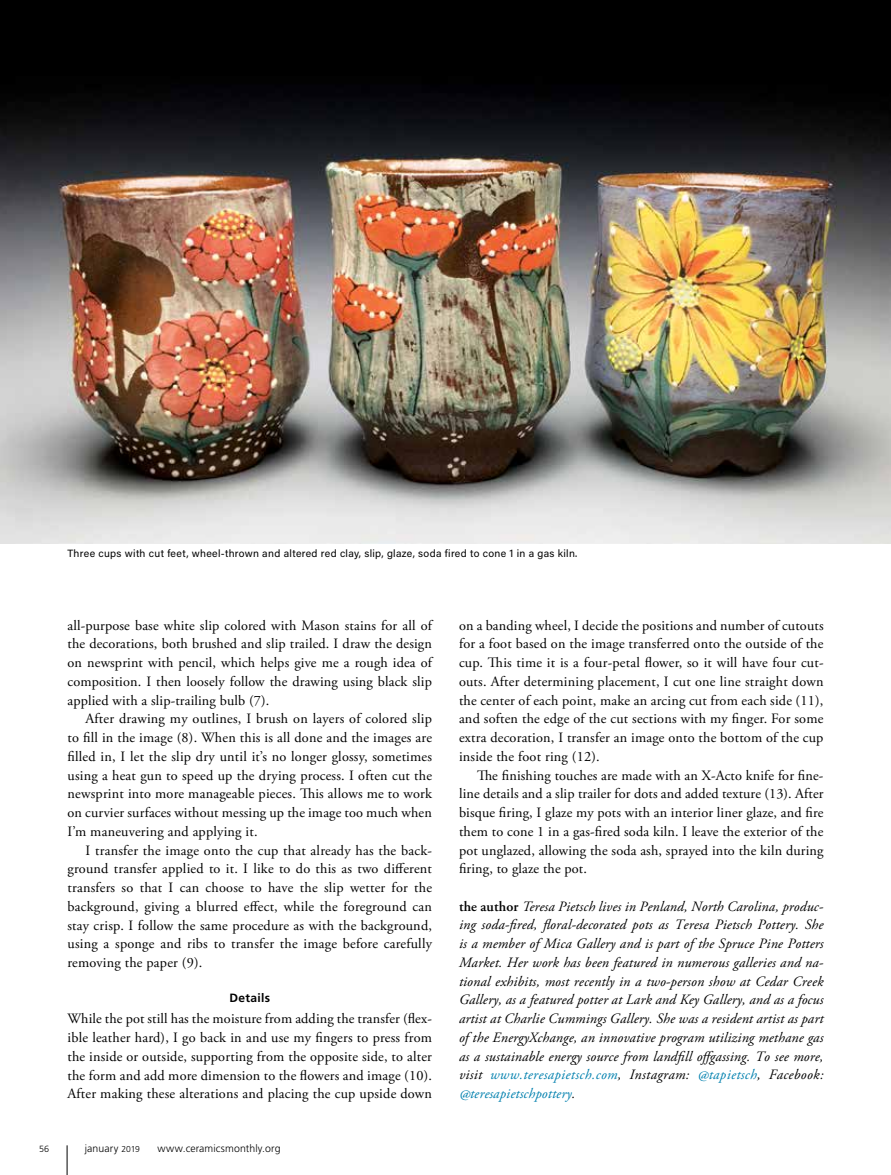
<style>
.page{position:relative;width:891px;height:1175px;background:#fff}
.page>*{position:absolute;margin:0;border:0;box-sizing:border-box;transform-origin:0 0}
.t1{font:14.25px/18.8px "Adobe Garamond Pro";letter-spacing:.015em;color:#000;text-align:justify}
.t2{font:italic 14.25px/18.8px "Adobe Garamond Pro";letter-spacing:.025em;color:#000;text-align:justify}
.t3{font:700 12px "Frutiger";letter-spacing:.025em;color:#000}
.t4{font:10.5px "Acumin Pro";letter-spacing:.03em;color:#000}
.t5{font:300 10.5px "Frutiger";letter-spacing:.01em;color:#000}
.t6{font:300 9px "Frutiger";color:#000}
.s1{font-size:8.55px}
.s2{font-weight:600;font-style:normal}
.s3{color:#0080ae}
</style>
<div class="page">
<svg style="left:67px;top:1145px;width:1px;height:29px"></svg>
<img style="left:0;top:0;width:891px;height:543px">
<p class="t4" style="left:68px;top:546px;width:511px">Three cups with cut feet, wheel-thrown and altered red clay, slip, glaze, soda fired to cone 1 in a gas kiln.</p>
<p class="t1" style="left:68px;top:616px;width:366px">all-purpose base white slip colored with Mason stains for all of the decorations, both brushed and slip trailed. I draw the design on newsprint with pencil, which helps give me a rough idea of composition. I then loosely follow the drawing using black slip applied with a slip-trailing bulb (7).</p>
<p class="t1" style="left:68px;top:710px;width:366px;text-indent:18px">After drawing my outlines, I brush on layers of colored slip to fill in the image (8). When this is all done and the images are filled in, I let the slip dry until it’s no longer glossy, sometimes using a heat gun to speed up the drying process. I often cut the newsprint into more manageable pieces. This allows me to work on curvier surfaces without messing up the image too much when I’m maneuvering and applying it.</p>
<p class="t1" style="left:68px;top:841px;width:366px;text-indent:18px">I transfer the image onto the cup that already has the back&shy;ground transfer applied to it. I like to do this as two different transfers so that I can choose to have the slip wetter for the background, giving a blurred effect, while the foreground can stay crisp. I follow the same procedure as with the background, using a sponge and ribs to transfer the image before carefully removing the paper (9).</p>
<p class="t3" style="left:229px;top:991px;width:42px">Details</p>
<p class="t1" style="left:68px;top:1010px;width:366px">While the pot still has the moisture from adding the transfer (flex&shy;ible leather hard), I go back in and use my fingers to press from the inside or outside, supporting from the opposite side, to alter the form and add more dimension to the flowers and image (10).<br>After making these alterations and placing the cup upside down</p>
<p class="t6" style="left:39px;top:1143px;width:12px">56</p>
<p class="t5" style="left:85px;top:1142px;width:57px">january <span class="s1">2019</span></p>
<p class="t5" style="left:157px;top:1142px;width:125px">www.ceramicsmonthly.org</p>
<p class="t1" style="left:459px;top:616px;width:366px">on a banding wheel, I decide the positions and number of cutouts for a foot based on the image transferred onto the outside of the cup. This time it is a four-petal flower, so it will have four cut&shy;outs. After determining placement, I cut one line straight down the center of each point, make an arcing cut from each side (11), and soften the edge of the cut sections with my finger. For some extra decoration, I transfer an image onto the bottom of the cup inside the foot ring (12).</p>
<p class="t1" style="left:459px;top:766px;width:366px;text-indent:18px">The finishing touches are made with an X-Acto knife for fine&shy;line details and a slip trailer for dots and added texture (13). After bisque firing, I glaze my pots with an interior liner glaze, and fire them to cone 1 in a gas-fired soda kiln. I leave the exterior of the pot unglazed, allowing the soda ash, sprayed into the kiln during firing, to glaze the pot.</p>
<p class="t2" style="left:459px;top:897px;width:366px"><span class="s2">the author</span> Teresa Pietsch lives in Penland, North Carolina, produc&shy;ing soda-fired, floral-decorated pots as Teresa Pietsch Pottery. She is a member of Mica Gallery and is part of the Spruce Pine Potters Market. Her work has been featured in numerous galleries and na&shy;tional exhibits, most recently in a two-person show at Cedar Creek Gallery, as a featured potter at Lark and Key Gallery, and as a focus artist at Charlie Cummings Gallery. She was a resident artist as part of the EnergyXchange, an innovative program utilizing methane gas as a sustainable energy source from landfill offgassing. To see more, visit <span class="s3">www.teresapietsch.com</span>, Instagram: <span class="s3">@tapietsch</span>, Facebook: <span class="s3">@teresapietschpottery</span>.</p>
</div>
